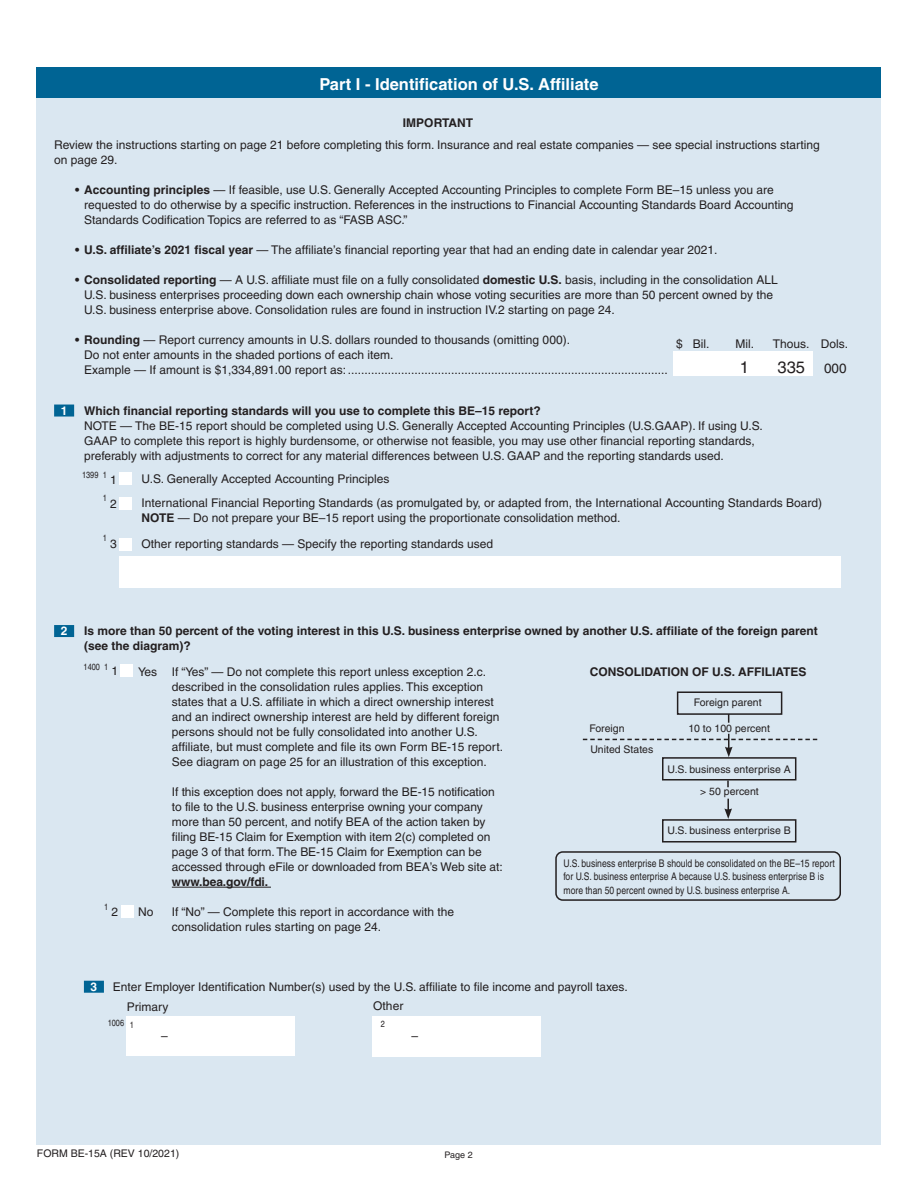
<style>
.page{position:relative;width:918px;height:1188px;background:#fff}
.page>*{position:absolute;margin:0;border:0;box-sizing:border-box;transform-origin:0 0}
.Form_Title{font:700 16.5px "Helvetica";color:#fff}
.Section{font:16.5px "Helvetica";color:#231f20}
.Section-2{font:12px/15px "Helvetica";color:#231f20}
.Section-3{font:700 12px/15px "Helvetica";color:#231f20}
.Section-4{font:700 12px "Helvetica";color:#fff}
.Section-5{font:condensed 10.5px/13.5px "Helvetica";color:#231f20}
.Section-6{font:10.5px "Helvetica";color:#231f20}
.Section-7{font:condensed 9px "Helvetica";color:#231f20}
.Section-8{font:9px "Helvetica";color:#231f20}
.s1{font-weight:700}
.s2{font-size:13.5px}
</style>
<div class="page">
<div style="left:37px;top:68px;width:844px;height:1077px;background:#dae7f1"></div>
<div style="left:37px;top:68px;width:844px;height:30px;background:#006494"></div>
<div style="left:54px;top:405px;width:20px;height:12px;background:#006494"></div>
<div style="left:54px;top:625px;width:20px;height:12px;background:#006494"></div>
<hr style="left:172px;top:887px;width:99px;height:1px;background:#231f20">
<div style="left:555px;top:851px;width:286px;height:50px;border:2px solid #231f20;border-radius:7px"></div>
<div style="left:677px;top:691px;width:105px;height:24px;border:2px solid #231f20"></div>
<div style="left:662px;top:819px;width:134px;height:24px;border:2px solid #231f20"></div>
<svg style="left:724px;top:799px;width:8px;height:20px"></svg>
<div style="left:662px;top:757px;width:134px;height:24px;border:2px solid #231f20"></div>
<svg style="left:727px;top:781px;width:2px;height:6px"></svg>
<svg style="left:583px;top:734px;width:234px;height:23px"></svg>
<div style="left:673px;top:351px;width:140px;height:25px;background:#fff"></div>
<div style="left:119px;top:538px;width:13px;height:12px;background:#fff"></div>
<div style="left:119px;top:473px;width:13px;height:12px;background:#fff"></div>
<div style="left:119px;top:497px;width:13px;height:13px;background:#fff"></div>
<div style="left:121px;top:664px;width:12px;height:13px;background:#fff"></div>
<div style="left:121px;top:905px;width:12px;height:12px;background:#fff"></div>
<div style="left:119px;top:557px;width:722px;height:31px;background:#fff"></div>
<div style="left:84px;top:981px;width:20px;height:12px;background:#006494"></div>
<div style="left:126px;top:1016px;width:169px;height:40px;background:#fff"></div>
<div style="left:372px;top:1016px;width:169px;height:40px;background:#fff"></div>
<p class="Form_Title" style="left:319px;top:74px;width:281px">Part I - Identification of U.S. Affiliate</p>
<p class="Section-3" style="left:403px;top:116px;width:72px">IMPORTANT</p>
<p class="Section-2" style="left:54px;top:138px;width:767px">Review the instructions starting on page 21 before completing this form. Insurance and real estate companies — see special instructions starting on page 29.</p>
<p class="Section-2" style="left:84px;top:182px;width:711px;text-indent:-9px"><span class="s1">• Accounting principles</span> — If feasible, use U.S. Generally Accepted Accounting Principles to complete Form BE–15 unless you are requested to do otherwise by a specific instruction. References in the instructions to Financial Accounting Standards Board Accounting<br>Standards Codification Topics are referred to as “FASB ASC.”</p>
<p class="Section-2" style="left:75px;top:242px;width:644px"><span class="s1">• U.S. affiliate’s 2021 fiscal year</span> — The affiliate’s financial reporting year that had an ending date in calendar year 2021.</p>
<p class="Section-2" style="left:84px;top:272px;width:695px;text-indent:-9px"><span class="s1">• Consolidated reporting</span> — A U.S. affiliate must file on a fully consolidated <span class="s1">domestic U.S.</span> basis, including in the consolidation ALL<br>U.S. business enterprises proceeding down each ownership chain whose voting securities are more than 50 percent owned by the<br>U.S. business enterprise above. Consolidation rules are found in instruction IV.2 starting on page 24.</p>
<p class="Section-2" style="left:84px;top:332px;width:585px;text-indent:-9px"><span class="s1">• Rounding</span> — Report currency amounts in U.S. dollars rounded to thousands (omitting 000).<br>Do not enter amounts in the shaded portions of each item.<br>Example — If amount is $1,334,891.00 report as:................................................................................................</p>
<p class="Section-2" style="left:676px;top:336px;width:35px">$ Bil.</p>
<p class="Section-2" style="left:736px;top:336px;width:20px">Mil.</p>
<p class="Section-2" style="left:773px;top:336px;width:77px">Thous. Dols.</p>
<p class="Section" style="left:740px;top:358px;width:11px">1</p>
<p class="Section" style="left:778px;top:358px;width:71px">335 <span class="s2">000</span></p>
<p class="Section-4" style="left:61px;top:403px;width:8px">1</p>
<p class="Section-2" style="left:84px;top:403px;width:680px"><span class="s1">Which financial reporting standards will you use to complete this BE–15 report?<br></span>NOTE — The BE-15 report should be completed using U.S. Generally Accepted Accounting Principles (U.S.GAAP). If using U.S.<br>GAAP to complete this report is highly burdensome, or otherwise not feasible, you may use other financial reporting standards, preferably with adjustments to correct for any material differences between U.S. GAAP and the reporting standards used.</p>
<p class="Section-7" style="left:82px;top:470px;width:18px">1399</p>
<p class="Section-7" style="left:103px;top:470px;width:6px">1</p>
<p class="Section-7" style="left:103px;top:492px;width:6px">1</p>
<p class="Section-7" style="left:103px;top:533px;width:6px">1</p>
<p class="Section-2" style="left:110px;top:472px;width:8px">1</p>
<p class="Section-2" style="left:110px;top:496px;width:8px">2</p>
<p class="Section-2" style="left:110px;top:536px;width:8px">3</p>
<p class="Section-2" style="left:142px;top:472px;width:250px">U.S. Generally Accepted Accounting Principles</p>
<p class="Section-2" style="left:142px;top:496px;width:682px">International Financial Reporting Standards (as promulgated by, or adapted from, the International Accounting Standards Board)</p>
<p class="Section-2" style="left:142px;top:511px;width:481px"><span class="s1">NOTE</span> — Do not prepare your BE–15 report using the proportionate consolidation method.</p>
<p class="Section-2" style="left:142px;top:536px;width:353px">Other reporting standards — Specify the reporting standards used</p>
<p class="Section-4" style="left:61px;top:624px;width:8px">2</p>
<p class="Section-3" style="left:84px;top:623px;width:735px">Is more than 50 percent of the voting interest in this U.S. business enterprise owned by another U.S. affiliate of the foreign parent (see the diagram)?</p>
<p class="Section-2" style="left:172px;top:664px;width:333px;text-indent:-34px">Yes If “Yes” — Do not complete this report unless exception 2.c. described in the consolidation rules applies. This exception states that a U.S. affiliate in which a direct ownership interest and an indirect ownership interest are held by different foreign persons should not be fully consolidated into another U.S. affiliate, but must complete and file its own Form BE-15 report.<br>See diagram on page 25 for an illustration of this exception.</p>
<p class="Section-2" style="left:172px;top:784px;width:332px">If this exception does not apply, forward the BE-15 notification to file to the U.S. business enterprise owning your company more than 50 percent, and notify BEA of the action taken by filing BE-15 Claim for Exemption with item 2(c) completed on page 3 of that form. The BE-15 Claim for Exemption can be accessed through eFile or downloaded from BEA’s Web site at: <span class="s1">www.bea.gov/fdi.</span></p>
<p class="Section-2" style="left:138px;top:904px;width:17px">No</p>
<p class="Section-2" style="left:172px;top:904px;width:284px">If “No” — Complete this report in accordance with the consolidation rules starting on page 24.</p>
<p class="Section-7" style="left:84px;top:661px;width:18px">1400</p>
<p class="Section-7" style="left:104px;top:662px;width:6px">1</p>
<p class="Section-2" style="left:112px;top:664px;width:8px">1</p>
<p class="Section-3" style="left:590px;top:664px;width:218px">CONSOLIDATION OF U.S. AFFILIATES</p>
<p class="Section-6" style="left:694px;top:697px;width:69px">Foreign parent</p>
<p class="Section-6" style="left:589px;top:722px;width:37px">Foreign</p>
<p class="Section-6" style="left:590px;top:743px;width:65px">United States</p>
<p class="Section-6" style="left:688px;top:722px;width:83px">10 to 100 percent</p>
<p class="Section-6" style="left:668px;top:763px;width:125px">U.S. business enterprise A</p>
<p class="Section-6" style="left:700px;top:786px;width:60px">&gt; 50 percent</p>
<p class="Section-6" style="left:668px;top:824px;width:125px">U.S. business enterprise B</p>
<p class="Section-5" style="left:564px;top:856px;width:273px">U.S. business enterprise B should be consolidated on the BE–15 report for U.S. business enterprise A because U.S. business enterprise B is more than 50 percent owned by U.S. business enterprise A.</p>
<p class="Section-7" style="left:104px;top:902px;width:6px">1</p>
<p class="Section-2" style="left:112px;top:904px;width:8px">2</p>
<p class="Section-4" style="left:91px;top:979px;width:8px">3</p>
<p class="Section-2" style="left:113px;top:979px;width:517px">Enter Employer Identification Number(s) used by the U.S. affiliate to file income and payroll taxes.</p>
<p class="Section-7" style="left:108px;top:1018px;width:18px">1006</p>
<p class="Section-2" style="left:161px;top:1028px;width:8px">–</p>
<p class="Section-2" style="left:411px;top:1028px;width:8px">–</p>
<p class="Section-2" style="left:127px;top:999px;width:43px">Primary</p>
<p class="Section-2" style="left:373px;top:999px;width:32px">Other</p>
<p class="Section-7" style="left:130px;top:1020px;width:6px">1</p>
<p class="Section-7" style="left:381px;top:1018px;width:6px">2</p>
<p class="Section-6" style="left:37px;top:1147px;width:144px">FORM BE-15A (REV 10/2021)</p>
<p class="Section-8" style="left:445px;top:1150px;width:30px">Page 2</p>
</div>
